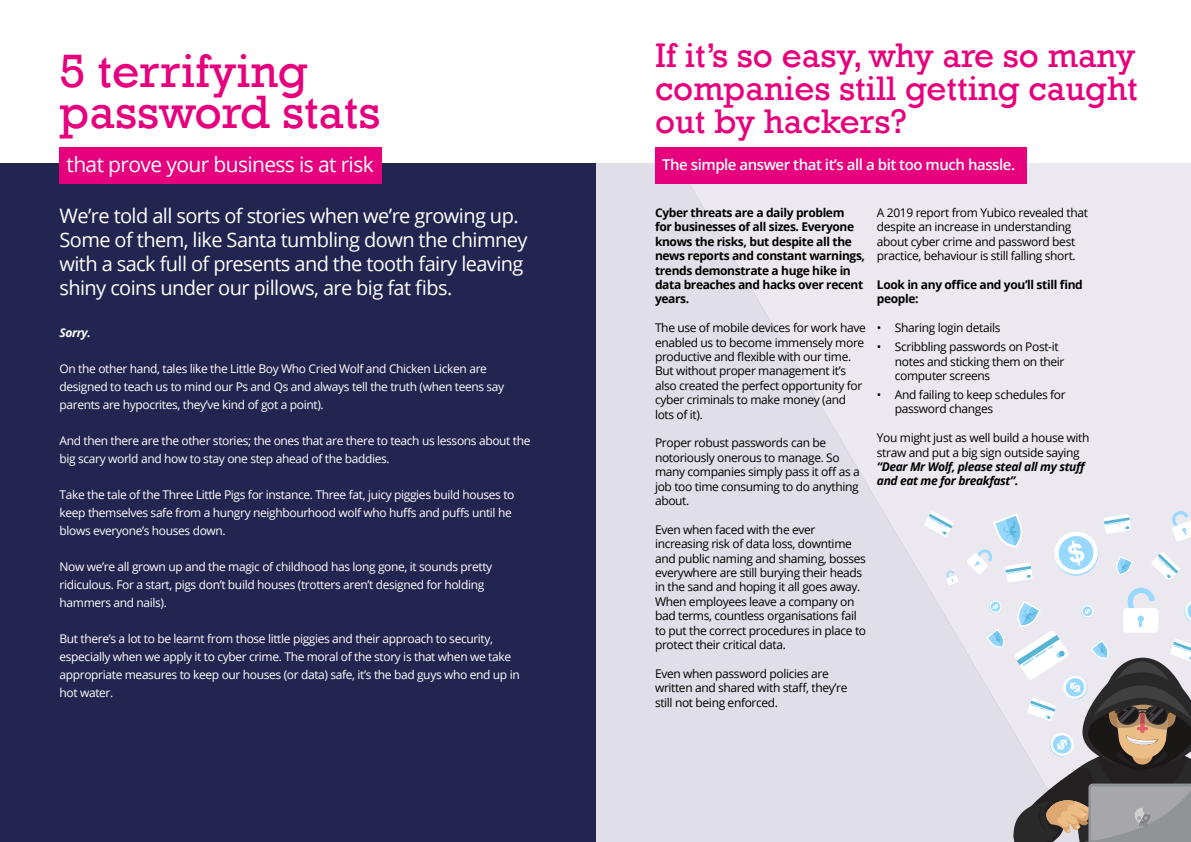
<style>
.page{position:relative;width:1191px;height:842px;background:#fff}
.page>*{position:absolute;margin:0;border:0;box-sizing:border-box;transform-origin:0 0}
.t1{font:48px/41px "Rockwell";color:#e6007d}
.t2{font:35px/33px "Rockwell";color:#e6007d;text-align:justify}
.t3{font:21px "Open Sans";letter-spacing:-.03em;color:#fff}
.t4{font:20px/24px "Open Sans";letter-spacing:-.03em;color:#fff}
.t5{font:600 15px "Open Sans";letter-spacing:-.03em;color:#fff}
.t6{font:12px/14.4px "Open Sans";letter-spacing:-.03em;color:#000}
.t7{font:12px/18px "Open Sans";letter-spacing:-.03em;color:#fff}
.t8{font:700 12px/14.4px "Open Sans";letter-spacing:-.03em;color:#000}
.t9{font:italic 700 12px "Open Sans";letter-spacing:-.03em;color:#fff}
.s1{font-weight:700;font-style:italic}
</style>
<div class="page">
<div style="left:595px;top:163px;width:596px;height:679px;background:#e0dee7"></div>
<img style="left:689px;top:163px;width:502px;height:488px">
<div style="left:0;top:163px;width:595px;height:679px;background:#22254f"></div>
<div style="left:60px;top:147px;width:322px;height:37px;background:#e6007d"></div>
<div style="left:655px;top:147px;width:371px;height:37px;background:#e6007d"></div>
<svg style="left:924px;top:511px;width:29px;height:26px"></svg>
<svg style="left:946px;top:570px;width:12px;height:15px"></svg>
<svg style="left:966px;top:510px;width:225px;height:332px"></svg>
<p class="t1" style="left:60px;top:51px;width:322px">5 terrifying password stats</p>
<p class="t3" style="left:67px;top:150px;width:309px">that prove your business is at risk</p>
<p class="t4" style="left:60px;top:203px;width:469px">We’re told all sorts of stories when we’re growing up.<br>Some of them, like Santa tumbling down the chimney with a sack full of presents and the tooth fairy leaving shiny coins under our pillows, are big fat fibs.</p>
<p class="t9" style="left:60px;top:324px;width:33px">Sorry.</p>
<p class="t7" style="left:60px;top:359px;width:446px">On the other hand, tales like the Little Boy Who Cried Wolf and Chicken Licken are designed to teach us to mind our Ps and Qs and always tell the truth (when teens say parents are hypocrites, they’ve kind of got a point).</p>
<p class="t7" style="left:60px;top:431px;width:472px">And then there are the other stories; the ones that are there to teach us lessons about the big scary world and how to stay one step ahead of the baddies.</p>
<p class="t7" style="left:60px;top:485px;width:456px">Take the tale of the Three Little Pigs for instance. Three fat, juicy piggies build houses to keep themselves safe from a hungry neighbourhood wolf who huffs and puffs until he blows everyone’s houses down.</p>
<p class="t7" style="left:60px;top:557px;width:434px">Now we’re all grown up and the magic of childhood has long gone, it sounds pretty ridiculous. For a start, pigs don’t build houses (trotters aren’t designed for holding hammers and nails).</p>
<p class="t7" style="left:60px;top:629px;width:462px">But there’s a lot to be learnt from those little piggies and their approach to security, especially when we apply it to cyber crime. The moral of the story is that when we take appropriate measures to keep our houses (or data) safe, it’s the bad guys who end up in hot water.</p>
<p class="t2" style="left:655px;top:40px;width:484px">If it’s so easy, why are so many companies still getting caught out by hackers?</p>
<p class="t5" style="left:662px;top:154px;width:355px">The simple answer that it’s all a bit too much hassle.</p>
<p class="t8" style="left:655px;top:205px;width:211px">Cyber threats are a daily problem<br>for businesses of all sizes. Everyone knows the risks, but despite all the news reports and constant warnings, trends demonstrate a huge hike in data breaches and hacks over recent years.</p>
<p class="t6" style="left:655px;top:320px;width:212px">The use of mobile devices for work have enabled us to become immensely more productive and flexible with our time.<br>But without proper management it’s also created the perfect opportunity for cyber criminals to make money (and lots of it).</p>
<p class="t6" style="left:655px;top:435px;width:206px">Proper robust passwords can be notoriously onerous to manage. So many companies simply pass it off as a job too time consuming to do anything about.</p>
<p class="t6" style="left:655px;top:522px;width:213px">Even when faced with the ever increasing risk of data loss, downtime and public naming and shaming, bosses everywhere are still burying their heads in the sand and hoping it all goes away.<br>When employees leave a company on bad terms, countless organisations fail to put the correct procedures in place to protect their critical data.</p>
<p class="t6" style="left:655px;top:666px;width:194px">Even when password policies are written and shared with staff, they’re still not being enforced.</p>
<p class="t6" style="left:877px;top:205px;width:212px">A 2019 report from Yubico revealed that despite an increase in understanding about cyber crime and password best practice, behaviour is still falling short.</p>
<p class="t8" style="left:877px;top:277px;width:207px">Look in any office and you’ll still find people:</p>
<p class="t6" style="left:877px;top:320px;width:125px">• Sharing login details</p>
<p class="t6" style="left:895px;top:339px;width:171px;text-indent:-18px">• Scribbling passwords on Post-it notes and sticking them on their computer screens</p>
<p class="t6" style="left:895px;top:387px;width:172px;text-indent:-18px">• And failing to keep schedules for password changes</p>
<p class="t6" style="left:877px;top:430px;width:214px">You might just as well build a house with straw and put a big sign outside saying <span class="s1">“Dear Mr Wolf, please steal all my stuff and eat me for breakfast”.</span></p>
</div>
